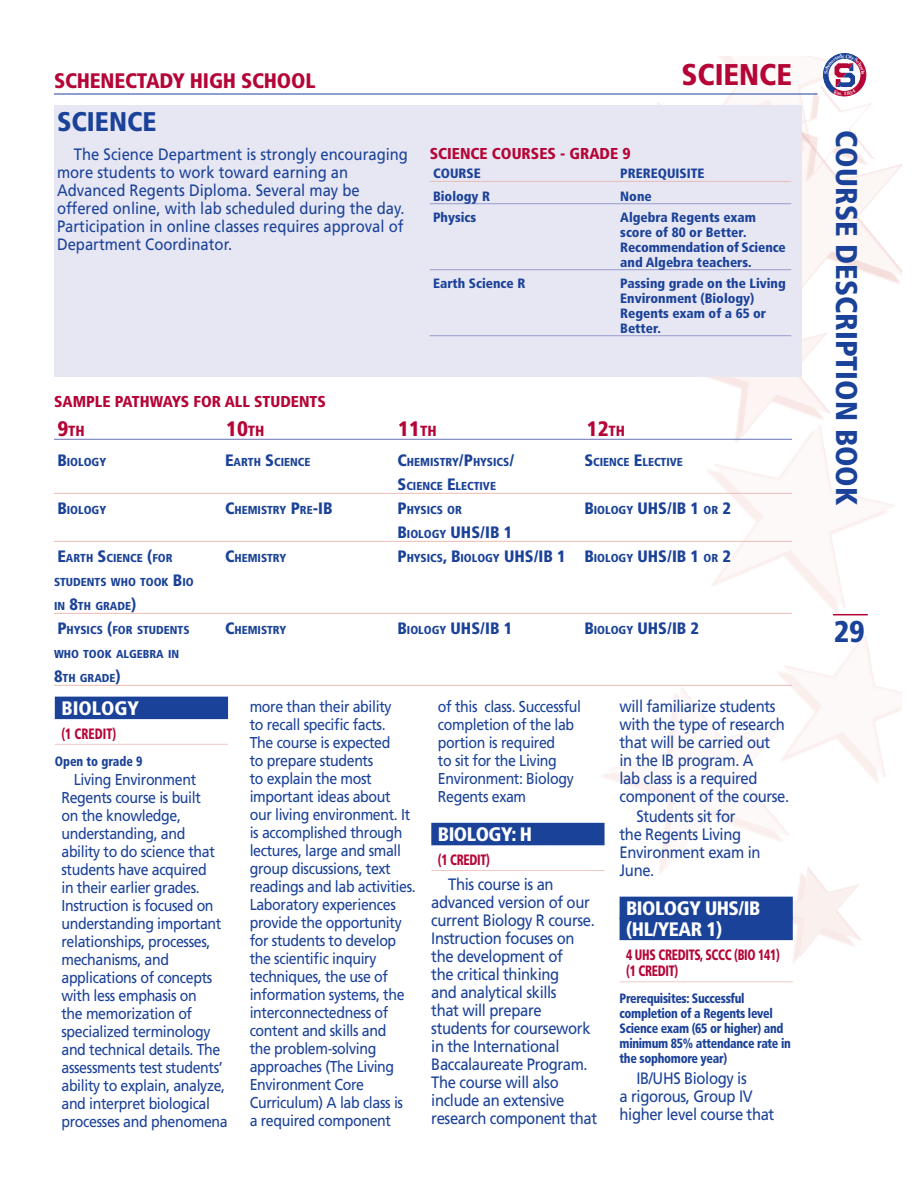
<style>
.page{position:relative;width:918px;height:1188px;background:#fff}
.page>*{position:absolute;margin:0;border:0;box-sizing:border-box;transform-origin:0 0}
.t1{font:900 condensed 30px "Frutiger LT Std";color:#1b4299}
.t2{font:900 condensed 30px "Frutiger LT Std";color:#b50536}
.t3{font:900 condensed 27px "Frutiger LT Std";color:#1b4299}
.t4{font:900 condensed 21px "Frutiger LT Std";letter-spacing:-.01em;color:#b50536}
.t5{font:900 condensed 21px "Frutiger LT Std";color:#b50536}
.t6{font:900 condensed 19.5px/21px "Frutiger LT Std";letter-spacing:-.025em;color:#fff}
.t7{font:900 condensed 19.5px "Frutiger LT Std";color:#fff}
.t8{font:16.5px/18px "Frutiger LT Std";letter-spacing:-.025em;color:#1b4299;scale:.9 1}
.t9{font:16.5px/18px "Frutiger LT Std";color:#1b4299;scale:.9 1}
.t10{font:900 condensed 16.5px "Frutiger LT Std";color:#1b4299}
.t11{font:15.75px/18px "Frutiger LT Std";letter-spacing:-.025em;color:#1b4299;scale:.9 1}
.t12{font:900 condensed 15.75px "Frutiger LT Std";color:#b50536}
.t13{font:900 condensed 15px/16.5px "Frutiger LT Std";letter-spacing:-.025em;color:#b50536;scale:.8 1}
.t14{font:900 condensed 14.7px "Frutiger LT Std";color:#b50536}
.t15{font:900 condensed 13.5px/15px "Frutiger LT Std";color:#1b4299}
.t16{font:900 condensed 13.5px/15px "Frutiger LT Std";letter-spacing:-.025em;color:#1b4299;scale:.9 1}
.t17{font:900 condensed 13.5px "Frutiger LT Std";color:#1b4299;scale:.9 1}
.t18{font:900 condensed 11.55px/24px "Frutiger LT Std";color:#1b4299}
.s1{font-size:21px}
.s2{font-size:14.7px}
.s3{font-size:16.5px}
.s4{font-size:11.55px}
</style>
<div class="page">
<img style="left:498px;top:56px;width:404px;height:927px">
<hr style="left:54px;top:94px;width:764px;height:1px;background:#1b4299">
<hr style="left:833px;top:614px;width:35px;height:1px;background:#b50536">
<div style="left:54px;top:105px;width:748px;height:272px;background:#e7e7f3"></div>
<div style="left:55px;top:697px;width:173px;height:22px;background:#1b4299"></div>
<hr style="left:55px;top:744px;width:173px;height:1px;background:#efc9c3">
<hr style="left:430px;top:181px;width:361px;height:1px;background:#eabcb7">
<hr style="left:430px;top:203px;width:361px;height:1px;background:#989ccc">
<hr style="left:430px;top:269px;width:361px;height:1px;background:#989ccc">
<hr style="left:430px;top:335px;width:361px;height:1px;background:#989ccc">
<hr style="left:54px;top:439px;width:738px;height:1px;background:#6771b5">
<hr style="left:54px;top:493px;width:738px;height:1px;background:#eabcb7">
<hr style="left:54px;top:541px;width:738px;height:1px;background:#eabcb7">
<hr style="left:54px;top:613px;width:738px;height:1px;background:#eabcb7">
<hr style="left:54px;top:685px;width:738px;height:1px;background:#eabcb7">
<div style="left:431px;top:823px;width:174px;height:22px;background:#1b4299"></div>
<hr style="left:431px;top:870px;width:174px;height:1px;background:#efc9c3">
<div style="left:620px;top:897px;width:173px;height:22px;background:#1b4299"></div>
<div style="left:620px;top:918px;width:173px;height:22px;background:#1b4299"></div>
<hr style="left:620px;top:981px;width:173px;height:1px;background:#efc9c3">
<svg style="left:820px;top:53px;width:52px;height:46px"></svg>
<h3 class="t4" style="left:54px;top:69px;width:263px">SCHENECTADY HIGH SCHOOL</h3>
<h2 class="t3" style="left:57px;top:106px;width:101px">SCIENCE</h2>
<p class="t9" style="left:57px;top:145px;width:392px;text-indent:17px">The Science Department is strongly encouraging more students to work toward earning an Advanced Regents Diploma. Several may be offered online, with lab scheduled during the day.<br>Participation in online classes requires approval of Department Coordinator.</p>
<h1 class="t2" style="left:681px;top:57px;width:112px">SCIENCE</h1>
<p class="t12" style="left:430px;top:144px;width:202px">SCIENCE COURSES - GRADE 9</p>
<p class="t15" style="left:433px;top:166px;width:49px">COURSE</p>
<p class="t15" style="left:620px;top:166px;width:86px">PREREQUISITE</p>
<p class="t15" style="left:433px;top:188px;width:59px">Biology R</p>
<p class="t15" style="left:620px;top:188px;width:33px">None</p>
<p class="t15" style="left:433px;top:209px;width:45px">Physics</p>
<p class="t15" style="left:620px;top:209px;width:167px">Algebra Regents exam score of 80 or Better.<br>Recommendation of Science and Algebra teachers.</p>
<p class="t15" style="left:433px;top:275px;width:94px">Earth Science R</p>
<p class="t15" style="left:620px;top:275px;width:167px">Passing grade on the Living<br>Environment (Biology)<br>Regents exam of a 65 or<br>Better.</p>
<p class="t12" style="left:54px;top:392px;width:273px">SAMPLE PATHWAYS FOR ALL STUDENTS</p>
<p class="t14" style="left:57px;top:422px;width:29px"><span class="s1">9</span>TH</p>
<h3 class="t5" style="left:226px;top:416px;width:40px">10<span class="s2">TH</span></h3>
<h3 class="t5" style="left:398px;top:416px;width:40px">11<span class="s2">TH</span></h3>
<h3 class="t5" style="left:587px;top:416px;width:40px">12<span class="s2">TH</span></h3>
<p class="t18" style="left:57px;top:450px;width:50px"><span class="s3">B</span>IOLOGY</p>
<p class="t18" style="left:225px;top:450px;width:86px"><span class="s3">E</span>ARTH <span class="s3">S</span>CIENCE</p>
<p class="t18" style="left:398px;top:450px;width:118px"><span class="s3">C</span>HEMISTRY<span class="s3">/P</span>HYSICS<span class="s3">/</span></p>
<p class="t18" style="left:584px;top:450px;width:99px"><span class="s3">S</span>CIENCE <span class="s3">E</span>LECTIVE</p>
<p class="t18" style="left:398px;top:474px;width:99px"><span class="s3">S</span>CIENCE <span class="s3">E</span>LECTIVE</p>
<p class="t18" style="left:57px;top:498px;width:50px"><span class="s3">B</span>IOLOGY</p>
<p class="t18" style="left:225px;top:498px;width:109px"><span class="s3">C</span>HEMISTRY <span class="s3">P</span>RE<span class="s3">-IB</span></p>
<p class="t18" style="left:398px;top:498px;width:66px"><span class="s3">P</span>HYSICS OR</p>
<p class="t10" style="left:584px;top:498px;width:148px">B<span class="s4">IOLOGY</span> UHS/IB 1 <span class="s4">OR</span> 2</p>
<p class="t10" style="left:398px;top:522px;width:116px">B<span class="s4">IOLOGY</span> UHS/IB 1</p>
<p class="t18" style="left:57px;top:546px;width:147px"><span class="s3">E</span>ARTH <span class="s3">S</span>CIENCE <span class="s3">(</span>FOR <span class="s3">C</span></p>
<p class="t18" style="left:234px;top:546px;width:53px">HEMISTRY</p>
<p class="t18" style="left:398px;top:546px;width:335px"><span class="s3">P</span>HYSICS<span class="s3">, B</span>IOLOGY <span class="s3">UHS/IB 1 B</span>IOLOGY <span class="s3">UHS/IB 1</span> OR <span class="s3">2</span></p>
<p class="t18" style="left:54px;top:570px;width:159px">STUDENTS WHO TOOK <span class="s3">B</span>IO<br>IN <span class="s3">8</span>TH GRADE<span class="s3">)<br>P</span>HYSICS <span class="s3">(</span>FOR STUDENTS <span class="s3">C</span></p>
<p class="t18" style="left:234px;top:618px;width:53px">HEMISTRY</p>
<p class="t10" style="left:398px;top:618px;width:116px">B<span class="s4">IOLOGY</span> UHS/IB 1</p>
<p class="t10" style="left:584px;top:618px;width:116px">B<span class="s4">IOLOGY</span> UHS/IB 2</p>
<p class="t18" style="left:54px;top:642px;width:127px">WHO TOOK ALGEBRA IN<br><span class="s3">8</span>TH GRADE<span class="s3">)</span></p>
<p class="t7" style="left:61px;top:696px;width:79px">BIOLOGY</p>
<p class="t13" style="left:61px;top:725px;width:70px">(1 CREDIT)</p>
<p class="t17" style="left:55px;top:753px;width:99px">Open to grade 9</p>
<p class="t11" style="left:61px;top:770px;width:186px;text-indent:12px">Living Environment<br>Regents course is built<br>on the knowledge, understanding, and ability to do science that students have acquired<br>in their earlier grades.<br>Instruction is focused on understanding important relationships, processes, mechanisms, and applications of concepts with less emphasis on<br>the memorization of specialized terminology and technical details. The assessments test students’ ability to explain, analyze, and interpret biological processes and phenomena</p>
<p class="t11" style="left:250px;top:697px;width:186px">more than their ability<br>to recall specific facts.<br>The course is expected<br>to prepare students<br>to explain the most important ideas about our living environment. It is accomplished through lectures, large and small group discussions, text readings and lab activities.<br>Laboratory experiences provide the opportunity for students to develop the scientific inquiry techniques, the use of information systems, the interconnectedness of content and skills and<br>the problem-solving approaches (The Living<br>Environment Core<br>Curriculum) A lab class is<br>a required component</p>
<p class="t11" style="left:438px;top:697px;width:161px">of this class. Successful completion of the lab portion is required<br>to sit for the Living<br>Environment: Biology<br>Regents exam</p>
<p class="t6" style="left:438px;top:823px;width:96px">BIOLOGY: H</p>
<p class="t13" style="left:438px;top:851px;width:67px">(1 CREDIT)</p>
<p class="t8" style="left:431px;top:876px;width:186px;text-indent:17px">This course is an advanced version of our current Biology R course.<br>Instruction focuses on the development of<br>the critical thinking<br>and analytical skills<br>that will prepare students for coursework in the International<br>Baccalaureate Program.<br>The course will also include an extensive research component that</p>
<p class="t8" style="left:620px;top:698px;width:175px">will familiarize students</p>
<p class="t8" style="left:620px;top:716px;width:185px">with the type of research</p>
<p class="t8" style="left:620px;top:734px;width:169px">that will be carried out</p>
<p class="t8" style="left:620px;top:752px;width:150px">in the IB program. A</p>
<p class="t8" style="left:620px;top:770px;width:155px">lab class is a required</p>
<p class="t8" style="left:620px;top:788px;width:190px">component of the course.</p>
<p class="t8" style="left:636px;top:807px;width:112px">Students sit for</p>
<p class="t8" style="left:620px;top:825px;width:137px">the Regents Living</p>
<p class="t8" style="left:620px;top:843px;width:158px">Environment exam in</p>
<p class="t8" style="left:620px;top:861px;width:40px">June.</p>
<p class="t6" style="left:626px;top:897px;width:136px">BIOLOGY UHS/IB (HL/YEAR 1)</p>
<p class="t13" style="left:626px;top:946px;width:194px">4 UHS CREDITS, SCCC (BIO 141) (1 CREDIT)</p>
<p class="t16" style="left:620px;top:991px;width:192px">Prerequisites: Successful completion of a Regents level<br>Science exam (65 or higher) and minimum 85% attendance rate in the sophomore year)</p>
<p class="t8" style="left:620px;top:1069px;width:174px;text-indent:17px">IB/UHS Biology is<br>a rigorous, Group IV higher level course that</p>
<h1 class="t1" style="left:865px;top:130px;width:377px;rotate:90deg">COURSE DESCRIPTION BOOK</h1>
<h1 class="t1" style="left:834px;top:614px;width:33px">29</h1>
</div>
